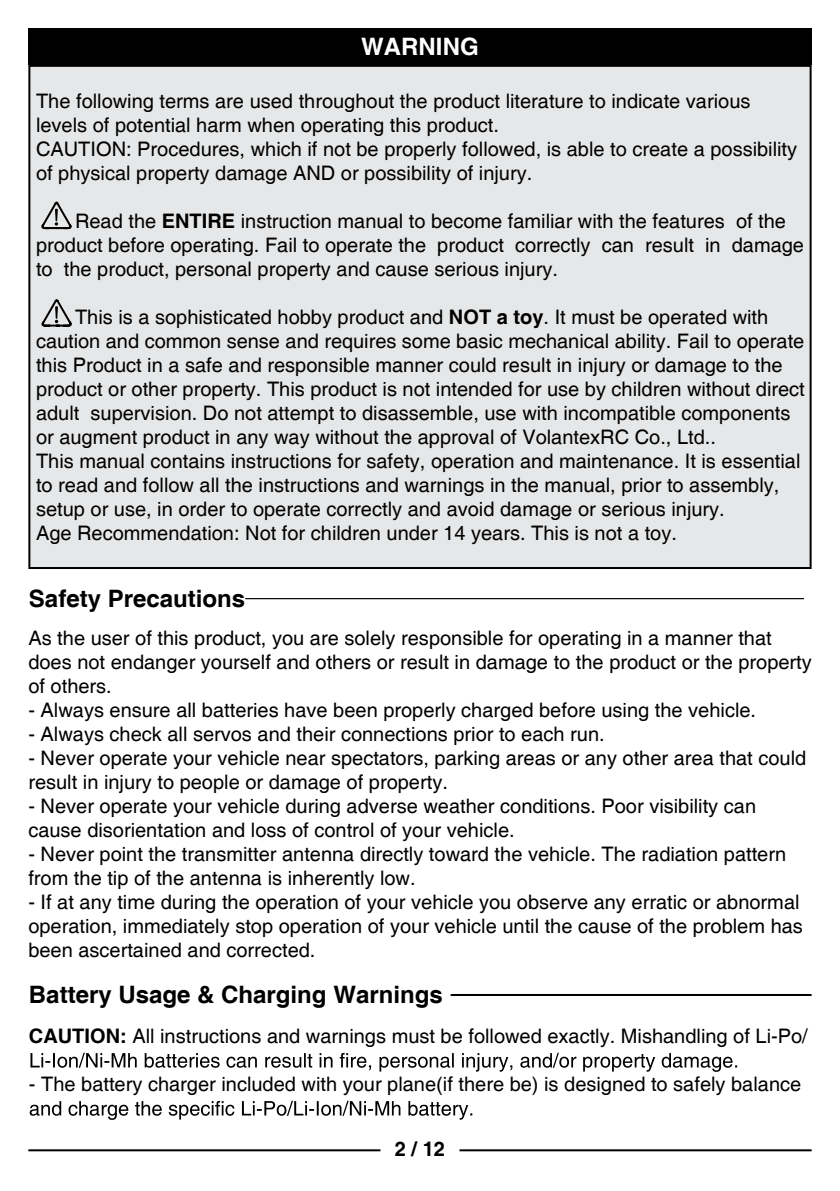
<style>
.page{position:relative;width:840px;height:1191px;background:#fff}
.page>*{position:absolute;margin:0;border:0;box-sizing:border-box;transform-origin:0 0}
.t1{font:700 24px "Helvetica";color:#000}
.t2{font:700 24px "Helvetica";color:#000101}
.t3{font:700 24px "Helvetica";color:#fff}
.t4{font:20px/24px "Helvetica";color:#000}
.t5{font:700 20px "Helvetica";color:#000}
.s1{font-weight:700}
</style>
<div class="page">
<hr style="left:28px;top:1149px;width:352px;height:2px;background:#000">
<hr style="left:459px;top:1149px;width:352px;height:2px;background:#000">
<div style="left:29px;top:66px;width:781px;height:502px;background:#e6e7e8"></div>
<div style="left:28px;top:28px;width:783px;height:37px;background:#000"></div>
<hr style="left:252px;top:598px;width:551px;height:1px;background:#000">
<svg style="left:41px;top:201px;width:31px;height:29px"></svg>
<svg style="left:41px;top:299px;width:31px;height:28px"></svg>
<svg style="left:30px;top:1052px;width:706px;height:19px"></svg>
<svg style="left:30px;top:1100px;width:442px;height:19px"></svg>
<hr style="left:450px;top:994px;width:361px;height:2px;background:#000">
<p class="t3" style="left:361px;top:32px;width:119px">WARNING</p>
<p class="t4" style="left:36px;top:90px;width:762px">The following terms are used throughout the product literature to indicate various levels of potential harm when operating this product.<br>CAUTION: Procedures, which if not be properly followed, is able to create a possibility of physical property damage AND or possibility of injury.</p>
<p class="t4" style="left:36px;top:210px;width:769px;text-indent:39px">Read the <span class="s1">ENTIRE</span> instruction manual to become familiar with the features of the product before operating. Fail to operate the product correctly can result in damage to the product, personal property and cause serious injury.</p>
<p class="t4" style="left:36px;top:306px;width:769px;text-indent:39px">This is a sophisticated hobby product and <span class="s1">NOT a toy</span>. It must be operated with caution and common sense and requires some basic mechanical ability. Fail to operate this Product in a safe and responsible manner could result in injury or damage to the product or other property. This product is not intended for use by children without direct adult supervision. Do not attempt to disassemble, use with incompatible components or augment product in any way without the approval of VolantexRC Co., Ltd..<br>This manual contains instructions for safety, operation and maintenance. It is essential to read and follow all the instructions and warnings in the manual, prior to assembly, setup or use, in order to operate correctly and avoid damage or serious injury.<br>Age Recommendation: Not for children under 14 years. This is not a toy.</p>
<p class="t2" style="left:29px;top:583px;width:218px">Safety Precautions</p>
<p class="t4" style="left:28px;top:627px;width:784px">As the user of this product, you are solely responsible for operating in a manner that does not endanger yourself and others or result in damage to the product or the property of others.</p>
<p class="t4" style="left:28px;top:699px;width:728px">- Always ensure all batteries have been properly charged before using the vehicle.</p>
<p class="t4" style="left:28px;top:723px;width:577px">- Always check all servos and their connections prior to each run.</p>
<p class="t4" style="left:28px;top:747px;width:779px">- Never operate your vehicle near spectators, parking areas or any other area that could result in injury to people or damage of property.</p>
<p class="t4" style="left:28px;top:795px;width:728px">- Never operate your vehicle during adverse weather conditions. Poor visibility can cause disorientation and loss of control of your vehicle.</p>
<p class="t4" style="left:28px;top:843px;width:758px">- Never point the transmitter antenna directly toward the vehicle. The radiation pattern from the tip of the antenna is inherently low.</p>
<p class="t4" style="left:28px;top:891px;width:775px">- If at any time during the operation of your vehicle you observe any erratic or abnormal operation, immediately stop operation of your vehicle until the cause of the problem has been ascertained and corrected.</p>
<p class="t1" style="left:29px;top:979px;width:415px">Battery Usage &amp; Charging Warnings</p>
<p class="t4" style="left:29px;top:1025px;width:780px"><span class="s1">CAUTION:</span> All instructions and warnings must be followed exactly. Mishandling of Li-Po/</p>
<p class="t4" style="left:29px;top:1073px;width:773px">- The battery charger included with your plane(if there be) is designed to safely balance</p>
<p class="t5" style="left:395px;top:1136px;width:52px">2 / 12</p>
</div>
